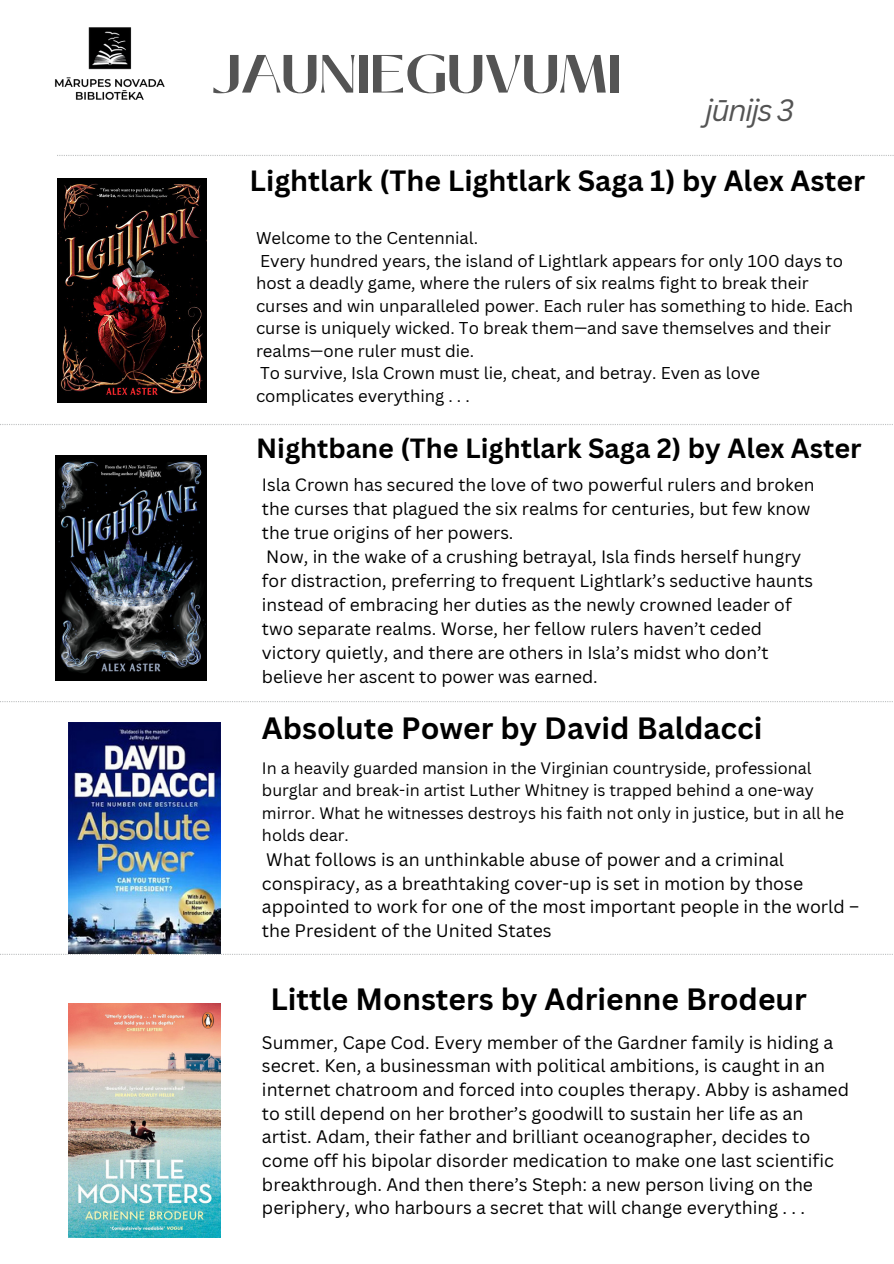
<style>
.page{position:relative;width:894px;height:1264px;background:#fff}
.page>*{position:absolute;margin:0;border:0;box-sizing:border-box;transform-origin:0 0}
.t1{font:700 53.55px "Black Mango";color:#545454}
.t2{font:700 30px "Canva Sans";color:#000}
.t3{font:italic 30px "Canva Sans";letter-spacing:-.055em;color:#545454}
.t4{font:700 28.5px "Canva Sans";color:#000}
.t5{font:700 27px "Canva Sans";color:#000}
.t6{font:17.7px/23.7px "Canva Sans";color:#000}
.t7{font:17.4px/24px "Canva Sans";color:#000}
.t8{font:16.65px/22.5px "Canva Sans";color:#000}
.t9{font:16.2px/22.5px "Canva Sans";color:#000}
</style>
<div class="page">
<svg style="left:57px;top:155px;width:836px;height:1px"></svg>
<svg style="left:0;top:701px;width:892px;height:1px"></svg>
<svg style="left:0;top:953px;width:886px;height:1px"></svg>
<svg style="left:0;top:424px;width:892px;height:1px"></svg>
<img style="left:54px;top:27px;width:111px;height:73px">
<img style="left:57px;top:178px;width:150px;height:224px">
<img style="left:56px;top:456px;width:151px;height:225px">
<img style="left:68px;top:722px;width:152px;height:231px">
<img style="left:68px;top:1003px;width:152px;height:234px">
<h2 class="t1" style="left:212px;top:34px;width:411px">JAUNIEGUVUMI</h2>
<p class="t3" style="left:704px;top:89px;width:91px">jūnijs 3</p>
<p class="t4" style="left:249px;top:160px;width:617px">Lightlark (The Lightlark Saga 1) by Alex Aster</p>
<p class="t8" style="left:256px;top:226px;width:223px">Welcome to the Centennial.</p>
<p class="t8" style="left:256px;top:249px;width:598px">Every hundred years, the island of Lightlark appears for only 100 days to host a deadly game, where the rulers of six realms fight to break their curses and win unparalleled power. Each ruler has something to hide. Each curse is uniquely wicked. To break them—and save themselves and their realms—one ruler must die.</p>
<p class="t8" style="left:256px;top:361px;width:505px">To survive, Isla Crown must lie, cheat, and betray. Even as love complicates everything . . .</p>
<p class="t5" style="left:256px;top:429px;width:607px">Nightbane (The Lightlark Saga 2) by Alex Aster</p>
<p class="t7" style="left:262px;top:472px;width:554px">Isla Crown has secured the love of two powerful rulers and broken the curses that plagued the six realms for centuries, but few know the true origins of her powers.</p>
<p class="t7" style="left:262px;top:544px;width:552px">Now, in the wake of a crushing betrayal, Isla finds herself hungry for distraction, preferring to frequent Lightlark’s seductive haunts instead of embracing her duties as the newly crowned leader of two separate realms. Worse, her fellow rulers haven’t ceded victory quietly, and there are others in Isla’s midst who don’t believe her ascent to power was earned.</p>
<p class="t2" style="left:262px;top:706px;width:502px">Absolute Power by David Baldacci</p>
<p class="t9" style="left:262px;top:756px;width:583px">In a heavily guarded mansion in the Virginian countryside, professional burglar and break-in artist Luther Whitney is trapped behind a one-way mirror. What he witnesses destroys his faith not only in justice, but in all he holds dear.</p>
<p class="t6" style="left:262px;top:847px;width:598px">What follows is an unthinkable abuse of power and a criminal conspiracy, as a breathtaking cover-up is set in motion by those appointed to work for one of the most important people in the world – the President of the United States</p>
<h2 class="t2" style="left:270px;top:978px;width:538px">Little Monsters by Adrienne Brodeur</h2>
<p class="t6" style="left:262px;top:1030px;width:588px">Summer, Cape Cod. Every member of the Gardner family is hiding a secret. Ken, a businessman with political ambitions, is caught in an internet chatroom and forced into couples therapy. Abby is ashamed to still depend on her brother’s goodwill to sustain her life as an artist. Adam, their father and brilliant oceanographer, decides to come off his bipolar disorder medication to make one last scientific breakthrough. And then there’s Steph: a new person living on the periphery, who harbours a secret that will change everything . . .</p>
</div>
